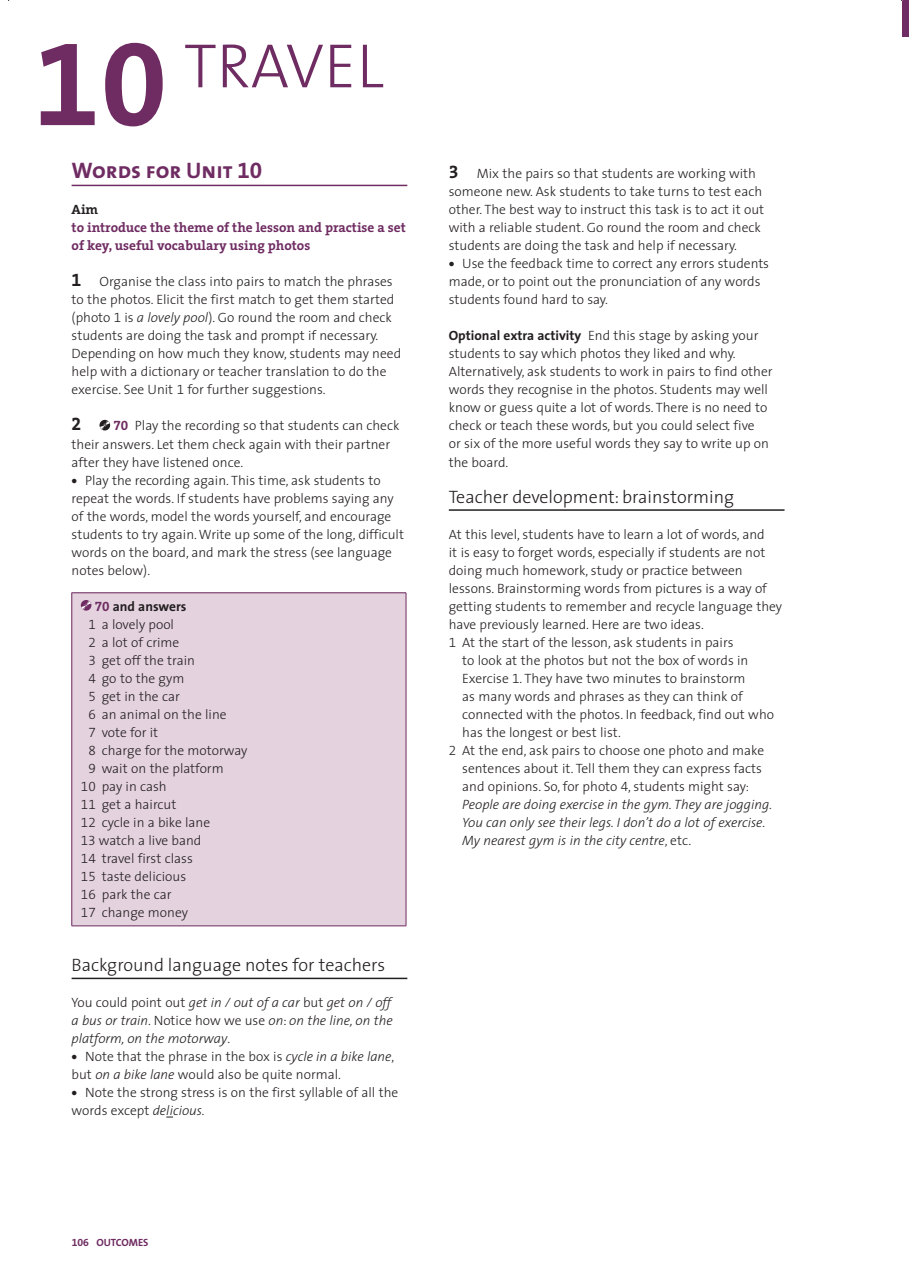
<style>
.page{position:relative;width:909px;height:1282px;background:#fff}
.page>*{position:absolute;margin:0;border:0;box-sizing:border-box;transform-origin:0 0}
.UnitNumber{font:120px "The Sans Bold Expert";color:#6f2c62}
.Unit_Title{font:63px "The Sans Light Caps";color:#6f2c62}
.Section_Heading{font:22.5px "The Sans Bold Caps";color:#6f2c62}
.Teacher_Notes_Headin{font:300 18px "The Sans";color:#231f20}
.Ex_Number{font:18px "The Serif Bold Expert";color:#231f20}
.Body_Text{font:300 13.5px/18px "The Sans";color:#231f20}
.Ex_Number-2{font:300 13.5px/18px "The Sans";color:#231f20}
.Answer_Number_1_digi{font:300 13.5px/18px "The Sans";color:#231f20}
.Answer_Number{font:300 13.5px "The Sans";color:#231f20}
.Body_Text-2{font:italic 300 13.5px/18px "The Sans";color:#231f20;text-align:justify}
.Aim{font:700 13.5px/18px "The Serif";color:#6f2c62}
.Answer_Head{font:700 13.5px "The Sans";color:#231f20}
.Aim_heading{font:700 13.5px "The Serif";color:#231f20}
.t1{font:10.5px "The Sans Bold Caps";letter-spacing:-.01em;color:#6f2c62}
.s1{font-family:"The Sans Bold Expert"}
.s2{font-family:"The Serif Bold Expert";font-weight:400;font-size:18px}
.s3{font-family:"The Sans Light Expert";font-weight:400}
.s4{font-style:italic}
.s5{font-family:"The Serif Bold Expert";font-weight:400;color:#6f2c62}
.s6{font-weight:800}
.s7{font-style:normal}
.s8{font-weight:700}
</style>
<div class="page">
<div style="left:902px;top:0;width:7px;height:37px;background:#6f2c62"></div>
<hr style="left:72px;top:185px;width:335px;height:1px;background:#6f2c62">
<hr style="left:72px;top:977px;width:335px;height:1px;background:#231f20">
<svg style="left:100px;top:420px;width:10px;height:10px"></svg>
<div style="left:72px;top:592px;width:334px;height:333px;background:#e4d2de"></div>
<hr style="left:72px;top:592px;width:334px;height:1px;background:#6f2c62">
<hr style="left:72px;top:593px;width:1px;height:332px;background:#6f2c62">
<hr style="left:406px;top:593px;width:1px;height:332px;background:#6f2c62">
<hr style="left:72px;top:925px;width:334px;height:1px;background:#6f2c62">
<svg style="left:81px;top:600px;width:10px;height:10px"></svg>
<hr style="left:449px;top:509px;width:336px;height:1px;background:#231f20">
<p class="UnitNumber" style="left:34px;top:-16px;width:135px">10</p>
<p class="Unit_Title" style="left:184px;top:14px;width:201px">TRAVEL</p>
<p class="Section_Heading" style="left:72px;top:152px;width:192px">Words for Unit <span class="s1">10</span></p>
<p class="Aim_heading" style="left:72px;top:198px;width:28px">Aim</p>
<p class="Aim" style="left:72px;top:218px;width:336px">to introduce the theme of the lesson and practise a set of key, useful vocabulary using photos</p>
<p class="Ex_Number-2" style="left:72px;top:272px;width:331px"><span class="s2">1</span> Organise the class into pairs to match the phrases to the photos. Elicit the first match to get them started (photo <span class="s3">1</span> is <span class="s4">a lovely pool</span>). Go round the room and check students are doing the task and prompt if necessary.<br>Depending on how much they know, students may need help with a dictionary or teacher translation to do the exercise. See Unit <span class="s3">1</span> for further suggestions.</p>
<p class="Ex_Number" style="left:72px;top:409px;width:11px">2</p>
<p class="Ex_Number-2" style="left:72px;top:416px;width:329px;text-indent:42px"><span class="s5">70</span> Play the recording so that students can check their answers. Let them check again with their partner after they have listened once.</p>
<p class="Body_Text" style="left:72px;top:470px;width:334px"><span class="s6">•</span> Play the recording again. This time, ask students to repeat the words. If students have problems saying any of the words, model the words yourself, and encourage students to try again. Write up some of the long, difficult words on the board, and mark the stress (see language notes below).</p>
<p class="Answer_Head" style="left:95px;top:594px;width:93px"><span class="s5">70</span> and answers</p>
<p class="Answer_Number" style="left:88px;top:612px;width:87px"><span class="s3">1</span> a lovely pool</p>
<p class="Answer_Number" style="left:88px;top:630px;width:93px"><span class="s3">2</span> a lot of crime</p>
<p class="Answer_Number" style="left:88px;top:648px;width:108px"><span class="s3">3</span> get off the train</p>
<p class="Answer_Number" style="left:88px;top:666px;width:98px"><span class="s3">4</span> go to the gym</p>
<p class="Answer_Number" style="left:88px;top:684px;width:93px"><span class="s3">5</span> get in the car</p>
<p class="Answer_Number" style="left:88px;top:702px;width:140px"><span class="s3">6</span> an animal on the line</p>
<p class="Answer_Number" style="left:88px;top:720px;width:71px"><span class="s3">7</span> vote for it</p>
<p class="Answer_Number" style="left:88px;top:738px;width:161px"><span class="s3">8</span> charge for the motorway</p>
<p class="Answer_Number" style="left:88px;top:756px;width:137px"><span class="s3">9</span> wait on the platform</p>
<p class="Answer_Number" style="left:81px;top:774px;width:87px"><span class="s3">10</span> pay in cash</p>
<p class="Answer_Number" style="left:81px;top:792px;width:97px"><span class="s3">11</span> get a haircut</p>
<p class="Answer_Number" style="left:81px;top:810px;width:131px"><span class="s3">12</span> cycle in a bike lane</p>
<p class="Answer_Number" style="left:81px;top:828px;width:122px"><span class="s3">13</span> watch a live band</p>
<p class="Answer_Number" style="left:81px;top:846px;width:113px"><span class="s3">14</span> travel first class</p>
<p class="Answer_Number" style="left:81px;top:864px;width:107px"><span class="s3">15</span> taste delicious</p>
<p class="Answer_Number" style="left:81px;top:882px;width:92px"><span class="s3">16</span> park the car</p>
<p class="Answer_Number" style="left:81px;top:900px;width:109px"><span class="s3">17</span> change money</p>
<p class="Teacher_Notes_Headin" style="left:72px;top:949px;width:315px">Background language notes for teachers</p>
<p class="Body_Text-2" style="left:72px;top:992px;width:323px"><span class="s7">You could point out</span> get in / out of a car <span class="s7">but</span> get on / off a bus or train<span class="s7">. Notice how we use</span> on<span class="s7">:</span> on the line, on the platform, on the motorway<span class="s7">.</span></p>
<p class="Body_Text" style="left:72px;top:1046px;width:324px"><span class="s6">•</span> Note that the phrase in the box is <span class="s4">cycle in a bike lane</span>, but <span class="s4">on a bike lane</span> would also be quite normal.</p>
<p class="Body_Text" style="left:72px;top:1082px;width:328px"><span class="s6">•</span> Note the strong stress is on the first syllable of all the words except <span class="s4">delicious.</span></p>
<p class="Ex_Number-2" style="left:449px;top:164px;width:317px"><span class="s2">3</span> Mix the pairs so that students are working with someone new. Ask students to take turns to test each other. The best way to instruct this task is to act it out with a reliable student. Go round the room and check students are doing the task and help if necessary.</p>
<p class="Body_Text" style="left:449px;top:254px;width:322px"><span class="s6">•</span> Use the feedback time to correct any errors students made, or to point out the pronunciation of any words students found hard to say.</p>
<p class="Body_Text" style="left:449px;top:326px;width:325px"><span class="s8">Optional extra activity</span> End this stage by asking your students to say which photos they liked and why.<br>Alternatively, ask students to work in pairs to find other words they recognise in the photos. Students may well know or guess quite a lot of words. There is no need to check or teach these words, but you could select five<br>or six of the more useful words they say to write up on the board.</p>
<p class="Teacher_Notes_Headin" style="left:449px;top:481px;width:287px">Teacher development: brainstorming</p>
<p class="Body_Text" style="left:449px;top:524px;width:335px">At this level, students have to learn a lot of words, and<br>it is easy to forget words, especially if students are not doing much homework, study or practice between lessons. Brainstorming words from pictures is a way of getting students to remember and recycle language they have previously learned. Here are two ideas.</p>
<p class="Answer_Number_1_digi" style="left:462px;top:632px;width:313px;text-indent:-14px"><span class="s3">1</span> At the start of the lesson, ask students in pairs<br>to look at the photos but not the box of words in Exercise <span class="s3">1</span>. They have two minutes to brainstorm<br>as many words and phrases as they can think of connected with the photos. In feedback, find out who has the longest or best list.</p>
<p class="Answer_Number_1_digi" style="left:462px;top:740px;width:311px;text-indent:-14px"><span class="s3">2</span> At the end, ask pairs to choose one photo and make sentences about it. Tell them they can express facts and opinions. So, for photo <span class="s3">4</span>, students might say:<br><span class="s4">People are doing exercise in the gym. They are jogging.<br>You can only see their legs. I don’t do a lot of exercise.<br>My nearest gym is in the city centre</span>, etc.</p>
<p class="t1" style="left:72px;top:1232px;width:78px"><span class="s1">106</span> OUTCOMES</p>
</div>
